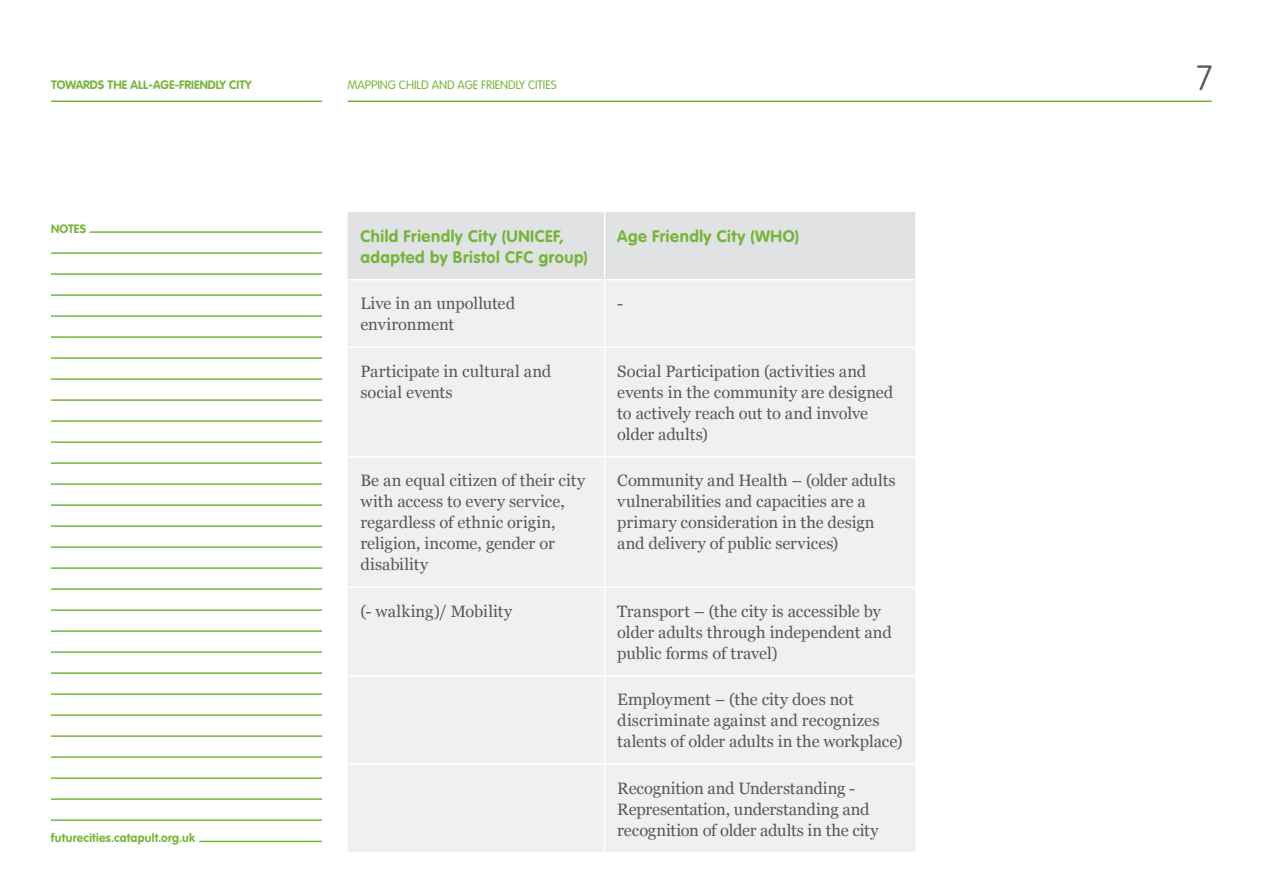
<style>
.page{position:relative;width:1263px;height:893px;background:#fff}
.page>*{position:absolute;margin:0;border:0;box-sizing:border-box;transform-origin:0 0}
.t1{font:100 34.5px "VAG Rounded";color:#58585a}
.t2{font:16.5px/21px "Georgia";letter-spacing:-.005em;color:#58585a}
.t3{font:700 16.5px/21px "VAG Rounded";letter-spacing:.035em;color:#76b539}
.t4{font:700 12px "VAG Rounded";letter-spacing:.01em;color:#76b539}
.t5{font:300 12px "VAG Rounded";color:#76b539}
</style>
<div class="page">
<hr style="left:51px;top:101px;width:271px;height:1px;background:#76b539">
<hr style="left:348px;top:101px;width:863px;height:1px;background:#76b539">
<div style="left:348px;top:212px;width:567px;height:67px;background:#e1e2e3"></div>
<div style="left:348px;top:281px;width:567px;height:571px;background:#f0f0f1"></div>
<hr style="left:604px;top:212px;width:1px;height:67px;background:#fff">
<hr style="left:604px;top:280px;width:1px;height:66px;background:#fff">
<hr style="left:348px;top:346px;width:256px;height:2px;background:#fff">
<hr style="left:604px;top:346px;width:311px;height:2px;background:#fff">
<hr style="left:604px;top:348px;width:1px;height:108px;background:#fff">
<hr style="left:348px;top:456px;width:256px;height:1px;background:#fff">
<hr style="left:604px;top:456px;width:311px;height:1px;background:#fff">
<hr style="left:604px;top:457px;width:1px;height:129px;background:#fff">
<hr style="left:348px;top:586px;width:256px;height:2px;background:#fff">
<hr style="left:604px;top:586px;width:311px;height:2px;background:#fff">
<hr style="left:604px;top:588px;width:1px;height:87px;background:#fff">
<hr style="left:348px;top:675px;width:256px;height:1px;background:#fff">
<hr style="left:604px;top:675px;width:311px;height:1px;background:#fff">
<hr style="left:604px;top:676px;width:1px;height:87px;background:#fff">
<hr style="left:348px;top:763px;width:256px;height:2px;background:#fff">
<hr style="left:604px;top:763px;width:311px;height:2px;background:#fff">
<hr style="left:604px;top:765px;width:1px;height:87px;background:#fff">
<hr style="left:90px;top:231px;width:232px;height:2px;background:#76b539">
<hr style="left:51px;top:252px;width:271px;height:2px;background:#76b539">
<hr style="left:51px;top:273px;width:271px;height:2px;background:#76b539">
<hr style="left:51px;top:294px;width:271px;height:2px;background:#76b539">
<hr style="left:51px;top:315px;width:271px;height:2px;background:#76b539">
<hr style="left:51px;top:336px;width:271px;height:2px;background:#76b539">
<hr style="left:51px;top:357px;width:271px;height:2px;background:#76b539">
<hr style="left:51px;top:378px;width:271px;height:2px;background:#76b539">
<hr style="left:51px;top:399px;width:271px;height:2px;background:#76b539">
<hr style="left:51px;top:420px;width:271px;height:2px;background:#76b539">
<hr style="left:51px;top:441px;width:271px;height:2px;background:#76b539">
<hr style="left:51px;top:462px;width:271px;height:2px;background:#76b539">
<hr style="left:51px;top:483px;width:271px;height:2px;background:#76b539">
<hr style="left:51px;top:504px;width:271px;height:2px;background:#76b539">
<hr style="left:51px;top:525px;width:271px;height:2px;background:#76b539">
<hr style="left:51px;top:546px;width:271px;height:2px;background:#76b539">
<hr style="left:51px;top:567px;width:271px;height:2px;background:#76b539">
<hr style="left:51px;top:588px;width:271px;height:2px;background:#76b539">
<hr style="left:51px;top:609px;width:271px;height:2px;background:#76b539">
<hr style="left:51px;top:630px;width:271px;height:2px;background:#76b539">
<hr style="left:51px;top:651px;width:271px;height:2px;background:#76b539">
<hr style="left:51px;top:672px;width:271px;height:2px;background:#76b539">
<hr style="left:51px;top:693px;width:271px;height:2px;background:#76b539">
<hr style="left:51px;top:714px;width:271px;height:2px;background:#76b539">
<hr style="left:51px;top:735px;width:271px;height:2px;background:#76b539">
<hr style="left:51px;top:756px;width:271px;height:2px;background:#76b539">
<hr style="left:51px;top:777px;width:271px;height:2px;background:#76b539">
<hr style="left:51px;top:798px;width:271px;height:2px;background:#76b539">
<hr style="left:51px;top:819px;width:271px;height:2px;background:#76b539">
<hr style="left:199px;top:841px;width:123px;height:1px;background:#76b539">
<p class="t4" style="left:51px;top:78px;width:202px">TOWARDS THE ALL-AGE-FRIENDLY CITY</p>
<p class="t5" style="left:348px;top:78px;width:210px">MAPPING CHILD AND AGE FRIENDLY CITIES</p>
<p class="t4" style="left:51px;top:222px;width:37px">NOTES</p>
<p class="t4" style="left:51px;top:830px;width:146px">futurecities.catapult.org.uk</p>
<p class="t3" style="left:360px;top:225px;width:229px">Child Friendly City (UNICEF, adapted by Bristol CFC group)</p>
<p class="t3" style="left:617px;top:225px;width:183px">Age Friendly City (WHO)</p>
<p class="t2" style="left:360px;top:292px;width:156px">Live in an unpolluted environment</p>
<p class="t2" style="left:617px;top:292px;width:8px">-</p>
<p class="t2" style="left:360px;top:360px;width:192px">Participate in cultural and social events</p>
<p class="t2" style="left:617px;top:360px;width:278px">Social Participation (activities and events in the community are designed to actively reach out to and involve older adults)</p>
<p class="t2" style="left:360px;top:469px;width:226px">Be an equal citizen of their city with access to every service, regardless of ethnic origin, religion, income, gender or disability</p>
<p class="t2" style="left:617px;top:469px;width:280px">Community and Health – (older adults vulnerabilities and capacities are a primary consideration in the design and delivery of public services)</p>
<p class="t2" style="left:360px;top:600px;width:153px">(- walking)/ Mobility</p>
<p class="t2" style="left:617px;top:600px;width:276px">Transport – (the city is accessible by older adults through independent and public forms of travel)</p>
<p class="t2" style="left:617px;top:688px;width:287px">Employment – (the city does not discriminate against and recognizes talents of older adults in the workplace)</p>
<p class="t2" style="left:617px;top:777px;width:263px">Recognition and Understanding -<br>Representation, understanding and recognition of older adults in the city</p>
<h1 class="t1" style="left:1196px;top:58px;width:18px">7</h1>
</div>
